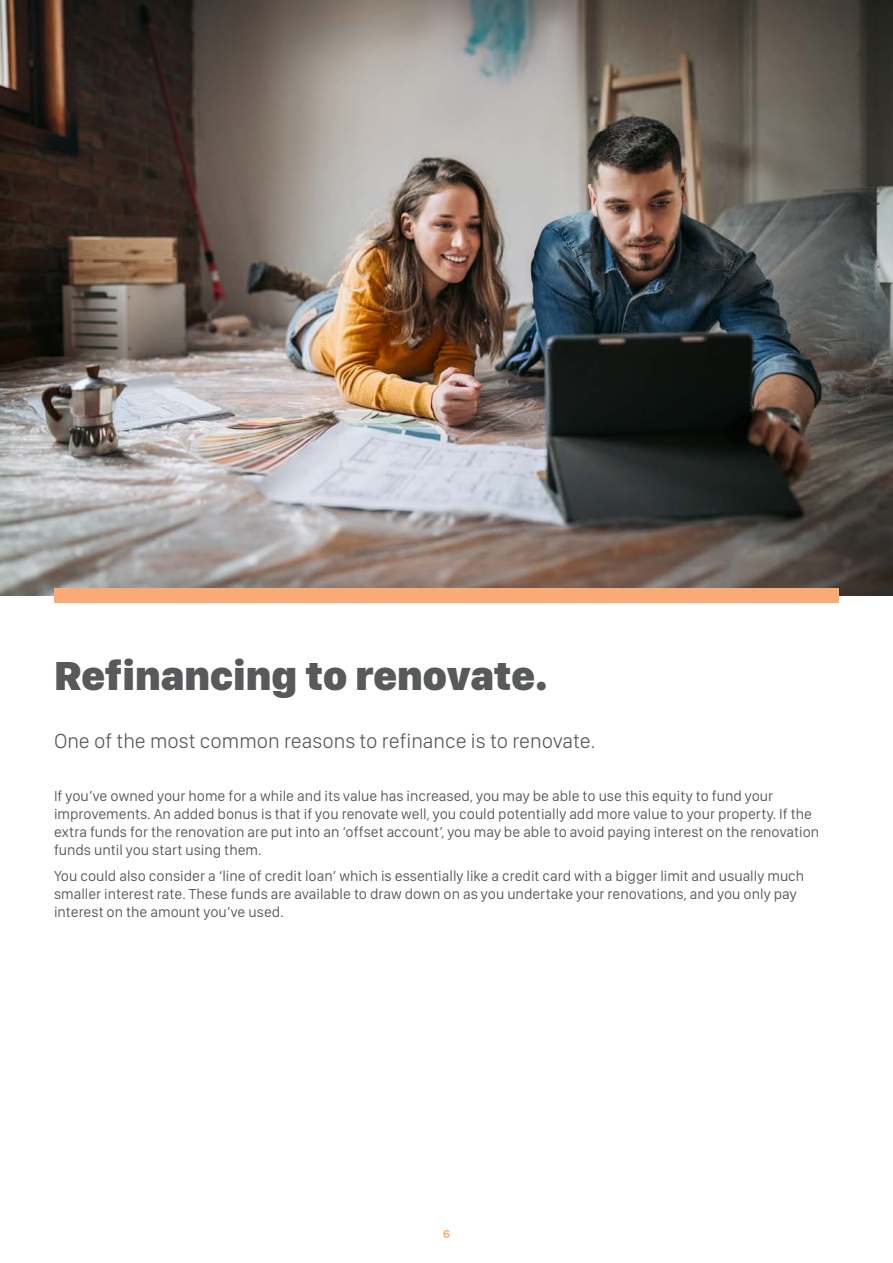
<style>
.page{position:relative;width:893px;height:1263px;background:#fff}
.page>*{position:absolute;margin:0;border:0;box-sizing:border-box;transform-origin:0 0}
.t1{font:900 42px "San Francisco Display";color:#58595b}
.t2{font:300 21px "San Francisco Display";color:#58595b}
.t3{font:15px/18px "San Francisco Display";color:#58595b}
.t4{font:700 12px "San Francisco Display";color:#faaa74}
</style>
<div class="page">
<img style="left:0;top:0;width:893px;height:595px">
<div style="left:54px;top:588px;width:785px;height:15px;background:#faaa74"></div>
<h1 class="t1" style="left:54px;top:649px;width:495px">Refinancing to renovate.</h1>
<h2 class="t2" style="left:54px;top:728px;width:543px">One of the most common reasons to refinance is to renovate.</h2>
<p class="t3" style="left:54px;top:788px;width:767px">If you’ve owned your home for a while and its value has increased, you may be able to use this equity to fund your improvements. An added bonus is that if you renovate well, you could potentially add more value to your property. If the extra funds for the renovation are put into an ‘offset account’, you may be able to avoid paying interest on the renovation funds until you start using them.</p>
<p class="t3" style="left:54px;top:868px;width:752px">You could also consider a ‘line of credit loan’ which is essentially like a credit card with a bigger limit and usually much smaller interest rate. These funds are available to draw down on as you undertake your renovations, and you only pay interest on the amount you’ve used.</p>
<p class="t4" style="left:443px;top:1226px;width:8px">6</p>
</div>
